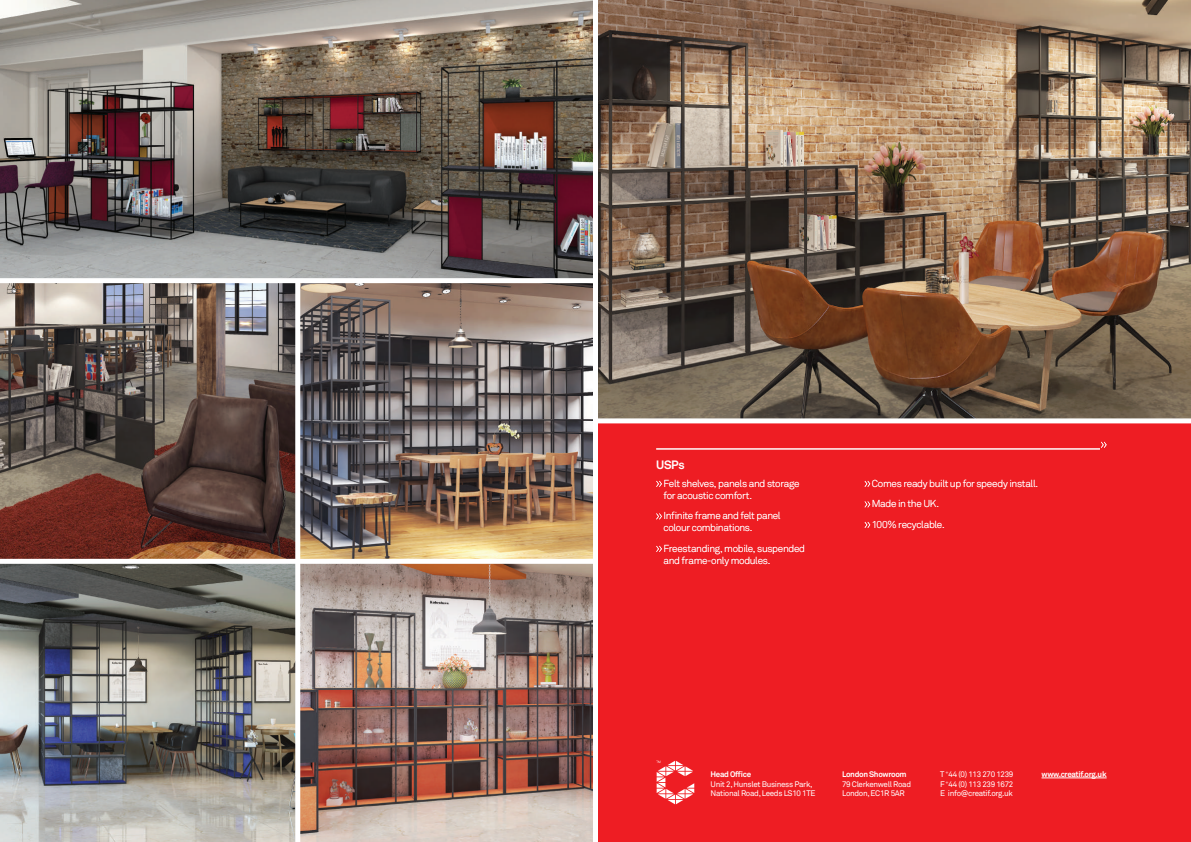
<style>
.page{position:relative;width:1191px;height:842px;background:#fff}
.page>*{position:absolute;margin:0;border:0;box-sizing:border-box;transform-origin:0 0}
.t1{font:12px "SBC Akkurat Bold Pro";color:#fff}
.t2{font:10px/12px "SBC Akkurat Light Pro";letter-spacing:-.03em;color:#fff}
.t3{font:8px/9.6px "SBC Akkurat Pro";letter-spacing:-.04em;color:#fff}
.t4{font:8px "SBC Akkurat Bold Pro";letter-spacing:-.04em;color:#fff}
</style>
<div class="page">
<img style="left:300px;top:564px;width:293px;height:278px">
<img style="left:0;top:0;width:593px;height:278px">
<img style="left:0;top:283px;width:295px;height:276px">
<img style="left:300px;top:283px;width:293px;height:276px">
<img style="left:0;top:564px;width:295px;height:278px">
<div style="left:595px;top:0;width:596px;height:842px;background:#ee1d23"></div>
<img style="left:598px;top:0;width:593px;height:418px">
<hr style="left:1041px;top:778px;width:65px;height:1px;background:#fff">
<svg style="left:656px;top:761px;width:38px;height:43px"></svg>
<div style="left:595px;top:418px;width:596px;height:5px;background:#fff"></div>
<div style="left:593px;top:0;width:5px;height:842px;background:#fff"></div>
<svg style="left:656px;top:481px;width:6px;height:6px"></svg>
<svg style="left:656px;top:513px;width:6px;height:6px"></svg>
<svg style="left:656px;top:546px;width:6px;height:6px"></svg>
<svg style="left:864px;top:481px;width:6px;height:6px"></svg>
<svg style="left:864px;top:501px;width:6px;height:6px"></svg>
<svg style="left:864px;top:522px;width:6px;height:6px"></svg>
<svg style="left:1101px;top:442px;width:5px;height:6px"></svg>
<hr style="left:656px;top:449px;width:444px;height:1px;background:#fff">
<p class="t1" style="left:656px;top:457px;width:30px">USPs</p>
<p class="t2" style="left:663px;top:478px;width:138px">Felt shelves, panels and storage for acoustic comfort.</p>
<p class="t2" style="left:663px;top:510px;width:119px">Infinite frame and felt panel colour combinations.</p>
<p class="t2" style="left:663px;top:543px;width:143px">Freestanding, mobile, suspended and frame-only modules.</p>
<p class="t2" style="left:872px;top:473px;width:168px;line-height:20.5px">Comes ready built up for speedy install.<br>Made in the UK.<br>100% recyclable.</p>
<p class="t4" style="left:710px;top:769px;width:42px">Head Office</p>
<p class="t3" style="left:710px;top:779px;width:106px">Unit 2, Hunslet Business Park,<br>National Road, Leeds LS10 1TE</p>
<p class="t4" style="left:842px;top:769px;width:66px">London Showroom</p>
<p class="t3" style="left:842px;top:779px;width:71px">79 Clerkenwell Road<br>London, EC1R 5AR</p>
<p class="t3" style="left:940px;top:770px;width:75px">T <sup>+</sup>44 (0) 113 270 1239</p>
<p class="t4" style="left:1041px;top:769px;width:67px">www.creatif.org.uk</p>
<p class="t3" style="left:940px;top:779px;width:75px">F <sup>+</sup>44 (0) 113 239 1672<br>E info@creatif.org.uk</p>
</div>
